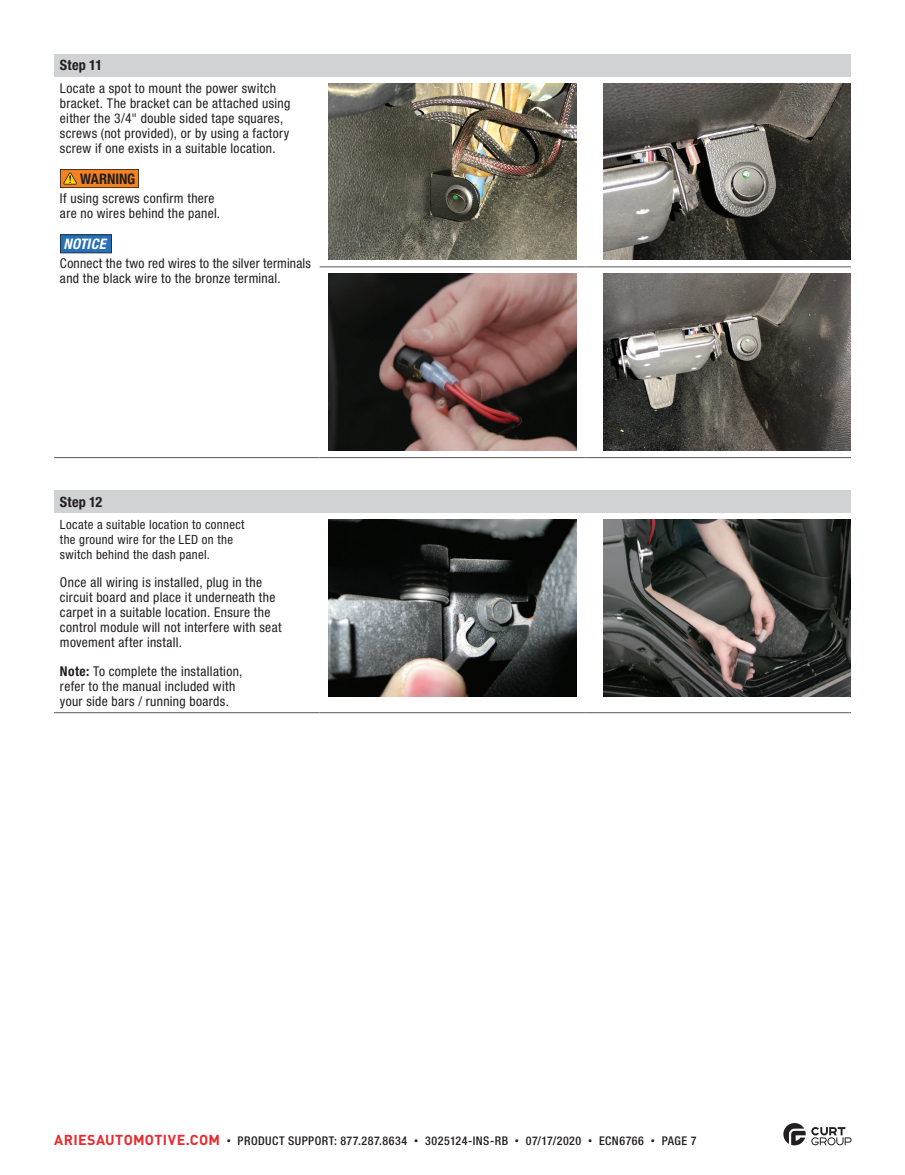
<style>
.page{position:relative;width:905px;height:1175px;background:#fff}
.page>*{position:absolute;margin:0;border:0;box-sizing:border-box;transform-origin:0 0}
.t1{font:700 condensed 14.55px "Helvetica Neue LT Std";letter-spacing:-.005em;color:#231f20}
.t2{font:italic 700 condensed 14.55px "Helvetica Neue LT Std";letter-spacing:.02em;color:#fff}
.t3{font:700 condensed 14.25px "Helvetica Neue LT Std";letter-spacing:.01em;color:#231f20}
.t4{font:condensed 13.5px/15px "Helvetica Neue LT Std";letter-spacing:.025em;color:#231f20}
.t5{font:condensed 12.75px/15px "Helvetica Neue LT Std";letter-spacing:.03em;color:#231f20}
.t6{font:500 condensed 12px "Helvetica Neue LT Std";letter-spacing:.04em;color:#231f20}
.s1{font-weight:700}
.s2{font-family:"DINOT";font-weight:700;font-stretch:normal;font-size:14.25px;color:#e9282d}
.s3{font-family:"DINOT";font-weight:400;font-stretch:normal;font-size:9px}
</style>
<div class="page">
<svg style="left:783px;top:1123px;width:68px;height:22px"></svg>
<div style="left:54px;top:54px;width:796px;height:22px;background:#d1d2d4"></div>
<hr style="left:320px;top:266px;width:265px;height:1px;background:#57585a">
<hr style="left:585px;top:266px;width:265px;height:1px;background:#57585a">
<hr style="left:320px;top:457px;width:265px;height:1px;background:#57585a">
<hr style="left:585px;top:457px;width:265px;height:1px;background:#57585a">
<hr style="left:54px;top:457px;width:266px;height:1px;background:#57585a">
<svg style="left:60px;top:169px;width:79px;height:19px;background:#db781f"></svg>
<svg style="left:60px;top:234px;width:52px;height:19px"></svg>
<img style="left:329px;top:83px;width:247px;height:177px">
<img style="left:603px;top:83px;width:247px;height:177px">
<img style="left:329px;top:274px;width:247px;height:176px">
<img style="left:603px;top:274px;width:247px;height:176px">
<div style="left:54px;top:490px;width:796px;height:22px;background:#d1d2d4"></div>
<hr style="left:54px;top:712px;width:266px;height:1px;background:#57585a">
<hr style="left:320px;top:712px;width:265px;height:1px;background:#57585a">
<hr style="left:585px;top:712px;width:265px;height:1px;background:#57585a">
<img style="left:329px;top:519px;width:247px;height:177px">
<img style="left:603px;top:519px;width:247px;height:177px">
<p class="t3" style="left:60px;top:56px;width:44px">Step 11</p>
<p class="t4" style="left:60px;top:80px;width:232px">Locate a spot to mount the power switch bracket. The bracket can be attached using either the 3/4" double sided tape squares, screws (not provided), or by using a factory screw if one exists in a suitable location.</p>
<p class="t1" style="left:80px;top:170px;width:57px">WARNING</p>
<p class="t4" style="left:60px;top:191px;width:162px">If using screws confirm there are no wires behind the panel.</p>
<p class="t2" style="left:63px;top:235px;width:44px">NOTICE</p>
<p class="t4" style="left:60px;top:256px;width:252px">Connect the two red wires to the silver terminals and the black wire to the bronze terminal.</p>
<p class="t3" style="left:60px;top:493px;width:44px">Step 12</p>
<p class="t5" style="left:60px;top:516px;width:186px">Locate a suitable location to connect the ground wire for the LED on the switch behind the dash panel.</p>
<p class="t4" style="left:60px;top:575px;width:223px">Once all wiring is installed, plug in the circuit board and place it underneath the carpet in a suitable location. Ensure the control module will not interfere with seat movement after install.</p>
<p class="t4" style="left:60px;top:663px;width:184px"><span class="s1">Note:</span> To complete the installation, refer to the manual included with your side bars / running boards.</p>
<p class="t6" style="left:54px;top:1133px;width:643px"><span class="s2">ARIESAUTOMOTIVE.COM</span> <span class="s3">•</span> PRODUCT SUPPORT: 877.287.8634 <span class="s3">•</span> 3025124-INS-RB <span class="s3">•</span> 07/17/2020 <span class="s3">•</span> ECN6766 <span class="s3">•</span> PAGE 7</p>
</div>
